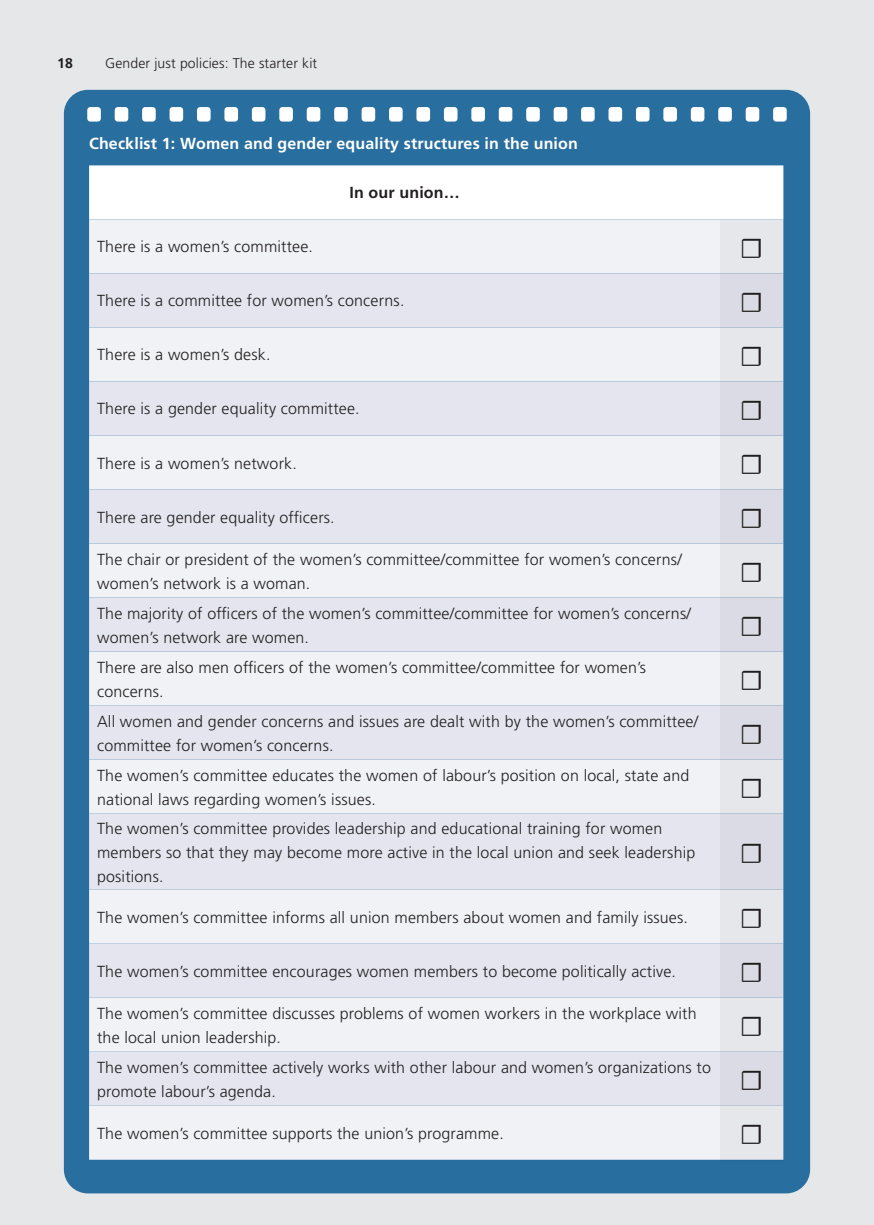
<style>
.page{position:relative;width:874px;height:1225px;background:#fff}
.page>*{position:absolute;margin:0;border:0;box-sizing:border-box;transform-origin:0 0}
.t1{font:28px "Minion Pro";color:#231f20}
.t2{font:300 16px/24px "Frutiger LT Std";letter-spacing:.01em;color:#231f20}
.t3{font:700 16px "Frutiger LT Std";letter-spacing:.01em;color:#fff}
.t4{font:700 16px "Frutiger LT Std";letter-spacing:.01em;color:#231f20}
.text_bold{font:300 14px "Frutiger LT Std";letter-spacing:.01em;color:#231f20}
.t5{font:700 14px "Frutiger LT Std";color:#231f20}
</style>
<div class="page">
<div style="left:0;top:0;width:873px;height:1225px;background:#e6e7e9"></div>
<div style="left:64px;top:90px;width:745px;height:1103px;background:#286e9e;border-radius:24px"></div>
<div style="left:87px;top:107px;width:14px;height:15px;background:#fff;border-radius:3px"></div>
<div style="left:115px;top:107px;width:13px;height:15px;background:#fff;border-radius:3px"></div>
<div style="left:142px;top:107px;width:14px;height:15px;background:#fff;border-radius:3px"></div>
<div style="left:169px;top:107px;width:14px;height:15px;background:#fff;border-radius:3px"></div>
<div style="left:197px;top:107px;width:13px;height:15px;background:#fff;border-radius:3px"></div>
<div style="left:224px;top:107px;width:14px;height:15px;background:#fff;border-radius:3px"></div>
<div style="left:252px;top:107px;width:13px;height:15px;background:#fff;border-radius:3px"></div>
<div style="left:279px;top:107px;width:14px;height:15px;background:#fff;border-radius:3px"></div>
<div style="left:306px;top:107px;width:14px;height:15px;background:#fff;border-radius:3px"></div>
<div style="left:334px;top:107px;width:13px;height:15px;background:#fff;border-radius:3px"></div>
<div style="left:361px;top:107px;width:14px;height:15px;background:#fff;border-radius:3px"></div>
<div style="left:389px;top:107px;width:13px;height:15px;background:#fff;border-radius:3px"></div>
<div style="left:416px;top:107px;width:14px;height:15px;background:#fff;border-radius:3px"></div>
<div style="left:443px;top:107px;width:14px;height:15px;background:#fff;border-radius:3px"></div>
<div style="left:471px;top:107px;width:13px;height:15px;background:#fff;border-radius:3px"></div>
<div style="left:498px;top:107px;width:14px;height:15px;background:#fff;border-radius:3px"></div>
<div style="left:526px;top:107px;width:13px;height:15px;background:#fff;border-radius:3px"></div>
<div style="left:553px;top:107px;width:14px;height:15px;background:#fff;border-radius:3px"></div>
<div style="left:580px;top:107px;width:14px;height:15px;background:#fff;border-radius:3px"></div>
<div style="left:608px;top:107px;width:13px;height:15px;background:#fff;border-radius:3px"></div>
<div style="left:635px;top:107px;width:14px;height:15px;background:#fff;border-radius:3px"></div>
<div style="left:663px;top:107px;width:13px;height:15px;background:#fff;border-radius:3px"></div>
<div style="left:690px;top:107px;width:14px;height:15px;background:#fff;border-radius:3px"></div>
<div style="left:717px;top:107px;width:14px;height:15px;background:#fff;border-radius:3px"></div>
<div style="left:745px;top:107px;width:13px;height:15px;background:#fff;border-radius:3px"></div>
<div style="left:772px;top:107px;width:14px;height:15px;background:#fff;border-radius:3px"></div>
<div style="left:89px;top:165px;width:694px;height:54px;background:#fff"></div>
<div style="left:89px;top:219px;width:694px;height:940px;background:#f0f2f6"></div>
<svg style="left:89px;top:273px;width:631px;height:832px;fill:#e4e5ef"></svg>
<div style="left:720px;top:220px;width:63px;height:940px;background:#e6e7eb"></div>
<p class="t5" style="left:57px;top:54px;width:17px">18</p>
<p class="text_bold" style="left:105px;top:55px;width:213px">Gender just policies: The starter kit</p>
<p class="t3" style="left:89px;top:134px;width:490px">Checklist 1: Women and gender equality structures in the union</p>
<p class="t4" style="left:349px;top:183px;width:112px">In our union…</p>
<p class="t2" style="left:97px;top:235px;width:217px">There is a women’s committee.</p>
<p class="t1" style="left:739px;top:229px;width:25px">☐</p>
<p class="t2" style="left:97px;top:289px;width:309px">There is a committee for women’s concerns.</p>
<p class="t1" style="left:739px;top:283px;width:25px">☐</p>
<p class="t2" style="left:97px;top:343px;width:175px">There is a women’s desk.</p>
<p class="t1" style="left:739px;top:337px;width:25px">☐</p>
<p class="t2" style="left:97px;top:397px;width:264px">There is a gender equality committee.</p>
<p class="t1" style="left:739px;top:391px;width:25px">☐</p>
<p class="t2" style="left:97px;top:451px;width:201px">There is a women’s network.</p>
<p class="t1" style="left:739px;top:445px;width:25px">☐</p>
<p class="t2" style="left:97px;top:505px;width:239px">There are gender equality officers.</p>
<p class="t1" style="left:739px;top:499px;width:25px">☐</p>
<p class="t2" style="left:97px;top:547px;width:586px">The chair or president of the women’s committee/committee for women’s concerns/ women’s network is a woman.</p>
<p class="t1" style="left:739px;top:553px;width:25px">☐</p>
<p class="t2" style="left:97px;top:601px;width:595px">The majority of officers of the women’s committee/committee for women’s concerns/ women’s network are women.</p>
<p class="t1" style="left:739px;top:607px;width:25px">☐</p>
<p class="t2" style="left:97px;top:655px;width:550px">There are also men officers of the women’s committee/committee for women’s concerns.</p>
<p class="t1" style="left:739px;top:661px;width:25px">☐</p>
<p class="t2" style="left:97px;top:709px;width:602px">All women and gender concerns and issues are dealt with by the women’s committee/ committee for women’s concerns.</p>
<p class="t1" style="left:739px;top:715px;width:25px">☐</p>
<p class="t2" style="left:97px;top:763px;width:593px">The women’s committee educates the women of labour’s position on local, state and national laws regarding women’s issues.</p>
<p class="t1" style="left:739px;top:769px;width:25px">☐</p>
<p class="t2" style="left:97px;top:816px;width:599px">The women’s committee provides leadership and educational training for women members so that they may become more active in the local union and seek leadership positions.</p>
<p class="t1" style="left:739px;top:834px;width:25px">☐</p>
<p class="t2" style="left:97px;top:905px;width:592px">The women’s committee informs all union members about women and family issues.</p>
<p class="t1" style="left:739px;top:899px;width:25px">☐</p>
<p class="t2" style="left:97px;top:959px;width:580px">The women’s committee encourages women members to become politically active.</p>
<p class="t1" style="left:739px;top:953px;width:25px">☐</p>
<p class="t2" style="left:97px;top:1001px;width:600px">The women’s committee discusses problems of women workers in the workplace with the local union leadership.</p>
<p class="t1" style="left:739px;top:1007px;width:25px">☐</p>
<p class="t2" style="left:97px;top:1055px;width:615px">The women’s committee actively works with other labour and women’s organizations to promote labour’s agenda.</p>
<p class="t1" style="left:739px;top:1061px;width:25px">☐</p>
<p class="t2" style="left:97px;top:1121px;width:408px">The women’s committee supports the union’s programme.</p>
<p class="t1" style="left:739px;top:1115px;width:25px">☐</p>
</div>
